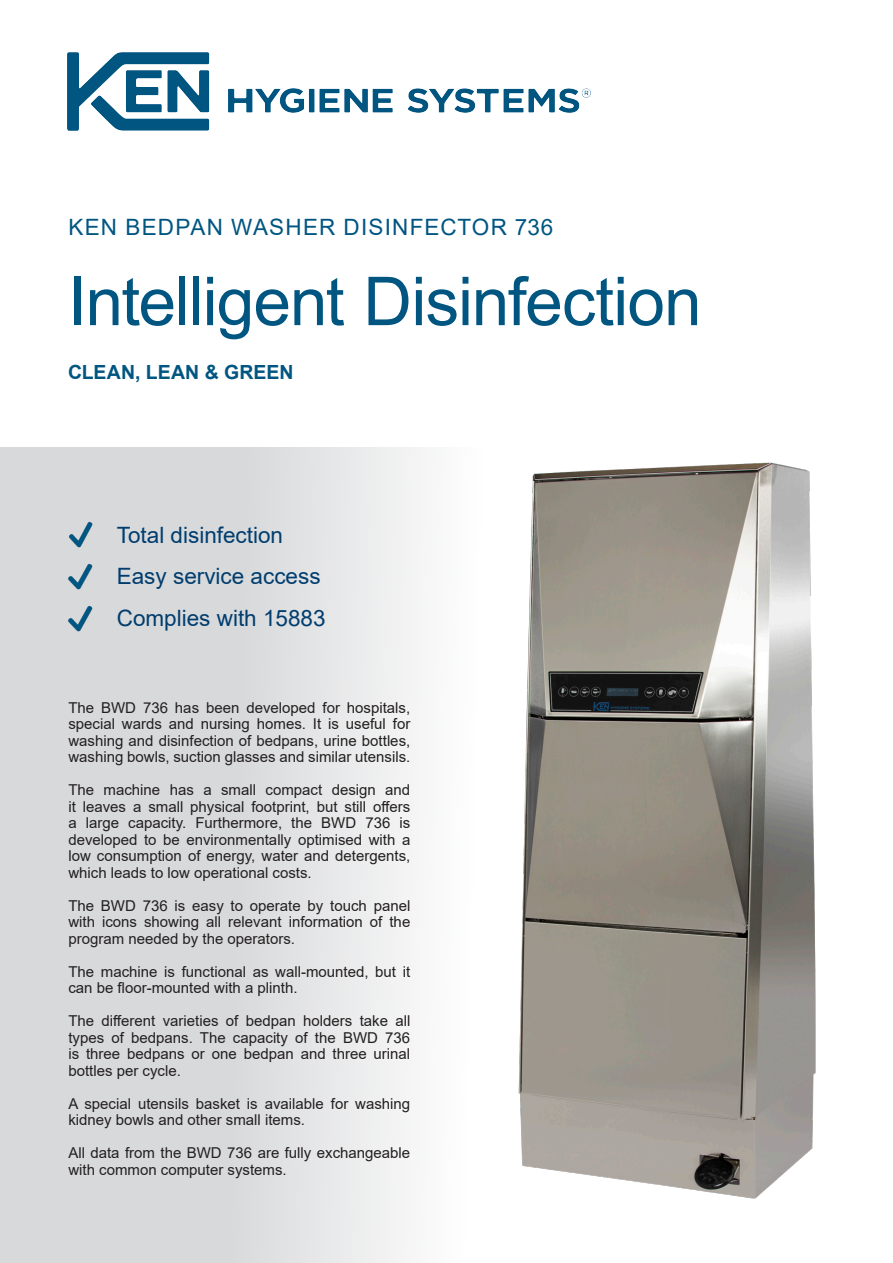
<style>
.page{position:relative;width:893px;height:1263px;background:#fff}
.page>*{position:absolute;margin:0;border:0;box-sizing:border-box;transform-origin:0 0}
.KEN_Produktoverskrif{font:67.5px "Arial";letter-spacing:-.015em;color:#005581}
.t1{font:22.5px "Arial";color:#003d6e}
.KEN_model{font:22.5px "Arial";letter-spacing:.05em;color:#005581}
.KEN_Produktoverskrif-2{font:700 19.5px "Arial";color:#005581}
.t2{font:15px/16.5px "Arial";color:#231f20;text-align:justify}
</style>
<div class="page">
<div style="left:0;top:447px;width:893px;height:816px;background:linear-gradient(to right,#d4d5d7,#fff)"></div>
<img style="left:65px;top:520px;width:30px;height:29px">
<img style="left:65px;top:561px;width:29px;height:30px">
<img style="left:65px;top:603px;width:29px;height:30px">
<img style="left:386px;top:447px;width:507px;height:773px">
<img style="left:67px;top:52px;width:523px;height:78px">
<p class="KEN_model" style="left:68px;top:212px;width:486px">KEN BEDPAN WASHER DISINFECTOR 736</p>
<p class="KEN_Produktoverskrif" style="left:68px;top:255px;width:635px">Intelligent Disinfection</p>
<p class="KEN_Produktoverskrif-2" style="left:68px;top:359px;width:227px">CLEAN, LEAN &amp; GREEN</p>
<p class="t1" style="left:117px;top:519px;width:168px">Total disinfection</p>
<p class="t1" style="left:117px;top:561px;width:205px">Easy service access</p>
<p class="t1" style="left:117px;top:603px;width:210px">Complies with 15883</p>
<p class="t2" style="left:68px;top:699px;width:343px">The BWD 736 has been developed for hospitals, special wards and nursing homes. It is useful for washing and disinfection of bedpans, urine bottles, washing bowls, suction glasses and similar utensils.</p>
<p class="t2" style="left:68px;top:782px;width:343px">The machine has a small compact design and it leaves a small physical footprint, but still offers a large capacity. Furthermore, the BWD 736 is developed to be environmentally optimised with a low consumption of energy, water and detergents, which leads to low operational costs.</p>
<p class="t2" style="left:68px;top:897px;width:343px">The BWD 736 is easy to operate by touch panel with icons showing all relevant information of the program needed by the operators.</p>
<p class="t2" style="left:68px;top:963px;width:343px">The machine is functional as wall-mounted, but it can be floor-mounted with a plinth.</p>
<p class="t2" style="left:68px;top:1013px;width:343px">The different varieties of bedpan holders take all types of bedpans. The capacity of the BWD 736 is three bedpans or one bedpan and three urinal bottles per cycle.</p>
<p class="t2" style="left:68px;top:1095px;width:343px">A special utensils basket is available for washing kidney bowls and other small items.</p>
<p class="t2" style="left:68px;top:1145px;width:343px">All data from the BWD 736 are fully exchangeable with common computer systems.</p>
</div>
